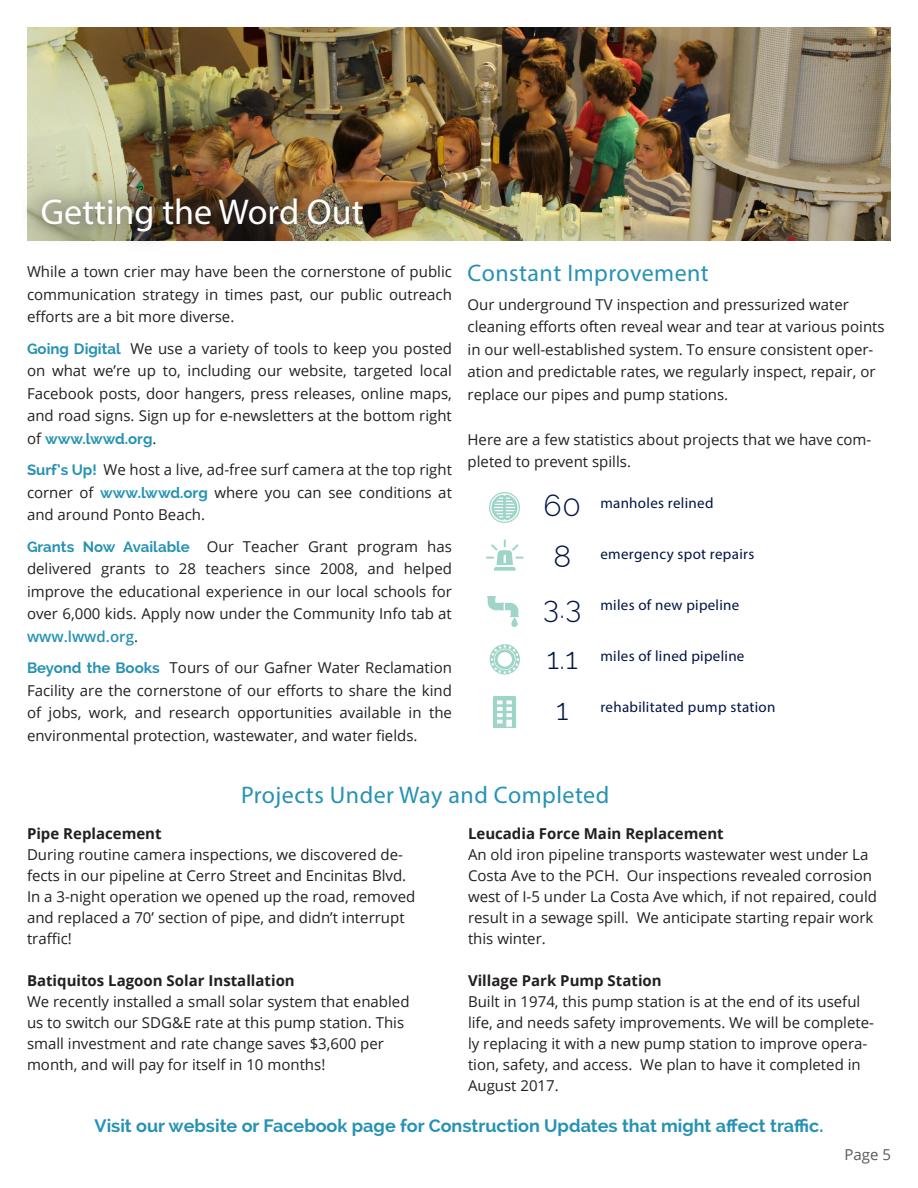
<style>
.page{position:relative;width:918px;height:1188px;background:#fff}
.page>*{position:absolute;margin:0;border:0;box-sizing:border-box;transform-origin:0 0}
.t1{font:36px "Myriad Pro";color:#fff}
.t2{font:300 30px "Raleway";color:#001443}
.t3{font:24px "Myriad Pro";letter-spacing:.02em;color:#2692b3}
.t4{font:700 18px "Raleway";color:#2692b3}
.t5{font:15px/22.5px "Open Sans";color:#231f20}
.t6{font:700 15px "Open Sans";color:#231f20}
.t7{font:15px "Myriad Pro";letter-spacing:.02em;color:#001443}
.t8{font:15px "Open Sans";color:#57585a}
.s1{font-family:"Raleway";font-weight:700;color:#2692b3}
.s2{font-weight:600;color:#2692b3}
</style>
<div class="page">
<img style="left:27px;top:27px;width:864px;height:214px">
<img style="left:27px;top:178px;width:356px;height:64px">
<img style="left:490px;top:492px;width:30px;height:31px">
<img style="left:488px;top:596px;width:30px;height:31px">
<img style="left:493px;top:697px;width:23px;height:30px">
<svg style="left:490px;top:644px;width:30px;height:31px"></svg>
<svg style="left:486px;top:539px;width:38px;height:32px"></svg>
<p class="t1" style="left:41px;top:190px;width:324px">Getting the Word Out</p>
<p class="t5" style="left:27px;top:260px;width:426px;text-align:justify">While a town crier may have been the cornerstone of public communication strategy in times past, our public outreach efforts are a bit more diverse.</p>
<p class="t5" style="left:27px;top:337px;width:426px;text-align:justify"><span class="s1">Going Digital</span> We use a variety of tools to keep you posted on what we’re up to, including our website, targeted local Facebook posts, door hangers, press releases, online maps, and road signs. Sign up for e-newsletters at the bottom right of <span class="s1">www.lwwd.org</span>.</p>
<p class="t5" style="left:27px;top:458px;width:426px;text-align:justify"><span class="s1">Surf’s Up!</span> We host a live, ad-free surf camera at the top right corner of <span class="s1">www.lwwd.org</span> where you can see conditions at and around Ponto Beach.</p>
<p class="t5" style="left:27px;top:535px;width:426px;text-align:justify"><span class="s1">Grants Now Available</span> Our Teacher Grant program has delivered grants to 28 teachers since 2008, and helped improve the educational experience in our local schools for over 6,000 kids. Apply now under the Community Info tab at <span class="s2">www.lwwd.org</span>.</p>
<p class="t5" style="left:27px;top:656px;width:426px;text-align:justify"><span class="s1">Beyond the Books</span> Tours of our Gafner Water Reclamation Facility are the cornerstone of our efforts to share the kind of jobs, work, and research opportunities available in the environmental protection, wastewater, and water fields.</p>
<p class="t3" style="left:468px;top:258px;width:243px">Constant Improvement</p>
<p class="t5" style="left:468px;top:293px;width:419px">Our underground TV inspection and pressurized water cleaning efforts often reveal wear and tear at various points in our well-established system. To ensure consistent oper&shy;ation and predictable rates, we regularly inspect, repair, or replace our pipes and pump stations.</p>
<p class="t5" style="left:468px;top:428px;width:405px">Here are a few statistics about projects that we have com&shy;pleted to prevent spills.</p>
<p class="t2" style="left:544px;top:488px;width:39px">60</p>
<p class="t2" style="left:553px;top:539px;width:19px">8</p>
<p class="t2" style="left:543px;top:590px;width:40px">3.3</p>
<p class="t2" style="left:547px;top:641px;width:33px">1.1</p>
<p class="t2" style="left:556px;top:692px;width:14px">1</p>
<p class="t7" style="left:600px;top:494px;width:115px">manholes relined</p>
<p class="t7" style="left:600px;top:545px;width:156px">emergency spot repairs</p>
<p class="t7" style="left:600px;top:596px;width:141px">miles of new pipeline</p>
<p class="t7" style="left:600px;top:647px;width:146px">miles of lined pipeline</p>
<p class="t7" style="left:600px;top:698px;width:177px">rehabilitated pump station</p>
<p class="t3" style="left:241px;top:781px;width:370px">Projects Under Way and Completed</p>
<p class="t6" style="left:27px;top:823px;width:136px">Pipe Replacement</p>
<p class="t5" style="left:27px;top:843px;width:390px;line-height:21px">During routine camera inspections, we discovered de&shy;fects in our pipeline at Cerro Street and Encinitas Blvd.<br>In a 3-night operation we opened up the road, removed and replaced a 70’ section of pipe, and didn’t interrupt traffic!</p>
<p class="t6" style="left:27px;top:970px;width:269px">Batiquitos Lagoon Solar Installation</p>
<p class="t5" style="left:27px;top:990px;width:384px;line-height:21px">We recently installed a small solar system that enabled us to switch our SDG&amp;E rate at this pump station. This small investment and rate change saves $3,600 per month, and will pay for itself in 10 months!</p>
<p class="t6" style="left:468px;top:823px;width:257px">Leucadia Force Main Replacement</p>
<p class="t5" style="left:468px;top:843px;width:411px;line-height:21px">An old iron pipeline transports wastewater west under La Costa Ave to the PCH. Our inspections revealed corrosion west of I-5 under La Costa Ave which, if not repaired, could result in a sewage spill. We anticipate starting repair work this winter.</p>
<p class="t6" style="left:468px;top:970px;width:195px">Village Park Pump Station</p>
<p class="t5" style="left:468px;top:990px;width:408px;line-height:21px">Built in 1974, this pump station is at the end of its useful life, and needs safety improvements. We will be complete&shy;ly replacing it with a new pump station to improve opera&shy;tion, safety, and access. We plan to have it completed in August 2017.</p>
<p class="t4" style="left:95px;top:1115px;width:730px">Visit our website or Facebook page for Construction Updates that might affect traffic.</p>
<p class="t8" style="left:845px;top:1144px;width:48px">Page 5</p>
</div>
